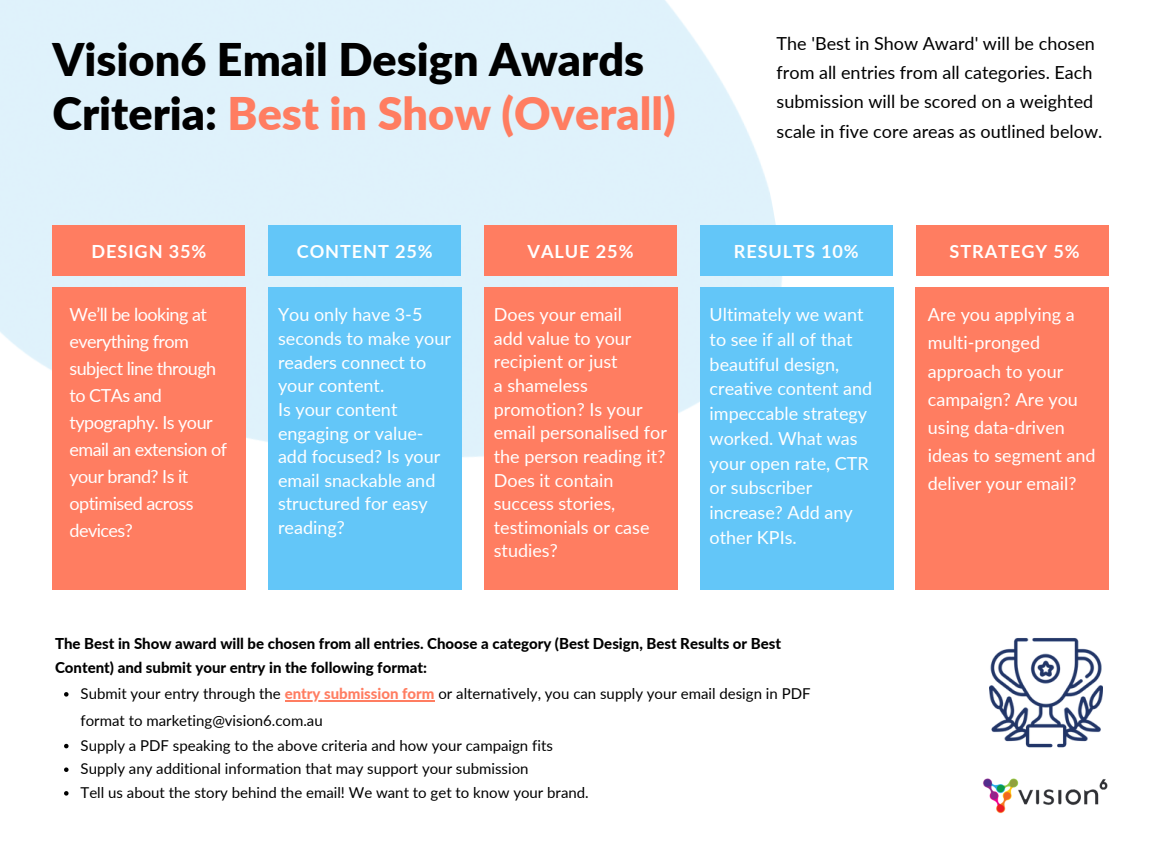
<style>
.page{position:relative;width:1152px;height:864px;background:#fff}
.page>*{position:absolute;margin:0;border:0;box-sizing:border-box;transform-origin:0 0}
.t1{font:900 45px/54px "Lato";color:#000}
.t2{font:700 18.15px "Lato";letter-spacing:.05em;color:#fff}
.t3{font:18px/23.7px "Lato";color:#fff}
.t4{font:18px/29.2px "Lato";color:#000}
.t5{font:18px/27px "Lato";letter-spacing:-.03em;color:#fff}
.t6{font:15px/23.7px "Lato";color:#000}
.t7{font:800 15px/23.7px "Lato";color:#000}
.s1{color:#ff7d61}
.s2{font-weight:800;color:#ff7d61}
</style>
<div class="page">
<img style="left:0;top:0;width:782px;height:548px">
<img style="left:989px;top:638px;width:114px;height:110px">
<img style="left:983px;top:778px;width:125px;height:36px">
<svg style="left:64px;top:692px;width:5px;height:5px"></svg>
<hr style="left:285px;top:700px;width:150px;height:1px;background:#ff7d61">
<svg style="left:64px;top:744px;width:5px;height:4px"></svg>
<svg style="left:64px;top:767px;width:5px;height:5px"></svg>
<svg style="left:64px;top:791px;width:5px;height:5px"></svg>
<div style="left:53px;top:287px;width:193px;height:302px;background:#ff7d61"></div>
<div style="left:53px;top:225px;width:192px;height:51px;background:#ff7d61"></div>
<div style="left:916px;top:287px;width:193px;height:302px;background:#ff7d61"></div>
<div style="left:916px;top:225px;width:193px;height:51px;background:#ff7d61"></div>
<div style="left:700px;top:287px;width:193px;height:302px;background:#63c6f8"></div>
<div style="left:700px;top:225px;width:193px;height:51px;background:#63c6f8"></div>
<div style="left:484px;top:287px;width:193px;height:302px;background:#ff7d61"></div>
<div style="left:484px;top:225px;width:193px;height:51px;background:#ff7d61"></div>
<div style="left:268px;top:287px;width:194px;height:302px;background:#63c6f8"></div>
<div style="left:268px;top:225px;width:193px;height:51px;background:#63c6f8"></div>
<h1 class="t1" style="left:53px;top:32px;width:625px">Vision6 Email Design Awards<br>Criteria: <span class="s1">Best in Show (Overall)</span></h1>
<p class="t4" style="left:777px;top:28px;width:327px">The 'Best in Show Award' will be chosen from all entries from all categories. Each submission will be scored on a weighted scale in five core areas as outlined below.</p>
<p class="t2" style="left:92px;top:240px;width:116px">DESIGN 35%</p>
<p class="t5" style="left:69px;top:301px;width:159px">We’ll be looking at everything from subject line through to CTAs and typography. Is your email an extension of your brand? Is it optimised across devices?</p>
<p class="t2" style="left:297px;top:240px;width:137px">CONTENT 25%</p>
<p class="t3" style="left:278px;top:303px;width:174px">You only have 3-5 seconds to make your readers connect to your content.<br>Is your content engaging or value&shy;add focused? Is your email snackable and structured for easy reading?</p>
<p class="t2" style="left:528px;top:240px;width:107px">VALUE 25%</p>
<p class="t3" style="left:494px;top:302px;width:175px">Does your email<br>add value to your recipient or just<br>a shameless promotion? Is your email personalised for the person reading it?<br>Does it contain success stories, testimonials or case studies?</p>
<p class="t2" style="left:734px;top:240px;width:126px">RESULTS 10%</p>
<p class="t3" style="left:710px;top:302px;width:164px;line-height:24.8px">Ultimately we want to see if all of that beautiful design, creative content and impeccable strategy worked. What was your open rate, CTR or subscriber increase? Add any other KPIs.</p>
<p class="t2" style="left:950px;top:240px;width:131px">STRATEGY 5%</p>
<p class="t3" style="left:928px;top:300px;width:169px;line-height:28.2px">Are you applying a multi-pronged approach to your campaign? Are you using data-driven ideas to segment and deliver your email?</p>
<p class="t7" style="left:55px;top:632px;width:727px">The Best in Show award will be chosen from all entries. Choose a category (Best Design, Best Results or Best<br>Content) and submit your entry in the following format:</p>
<p class="t6" style="left:81px;top:680px;width:732px;line-height:27px">Submit your entry through the <span class="s2">entry submission form</span> or alternatively, you can supply your email design in PDF format to marketing@vision6.com.au</p>
<p class="t6" style="left:81px;top:733px;width:510px">Supply a PDF speaking to the above criteria and how your campaign fits<br>Supply any additional information that may support your submission<br>Tell us about the story behind the email! We want to get to know your brand.</p>
</div>
